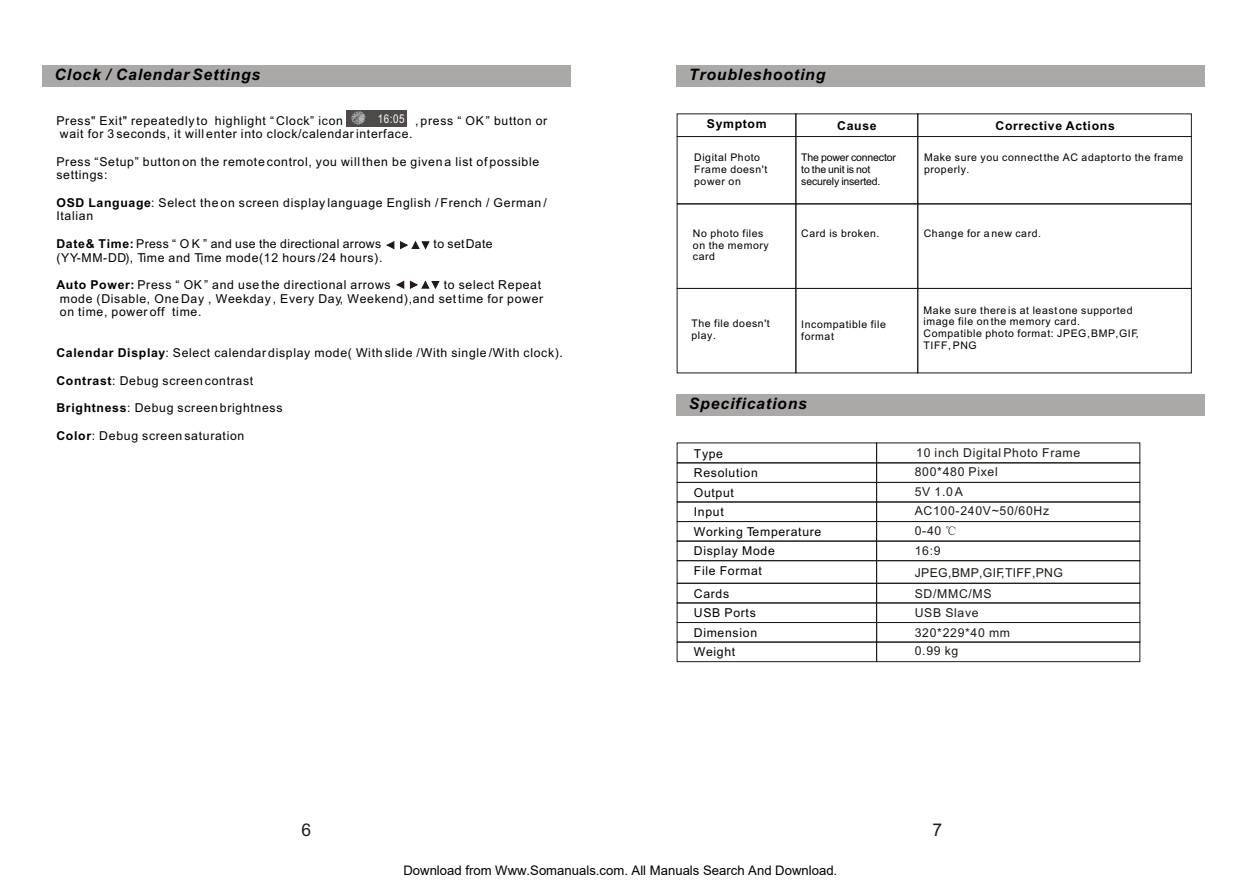
<style>
.page{position:relative;width:1241px;height:895px;background:#fff}
.page>*{position:absolute;margin:0;border:0;box-sizing:border-box;transform-origin:0 0}
.t1{font:17.5px "Arial";color:#1f1a17}
.t2{font:italic 700 15.75px "Arial";letter-spacing:.055em;color:#000}
.t3{font:13.12px "Arial";color:#000}
.t4{font:12.25px/19.6px "Arial TUR";letter-spacing:.055em;color:#000}
.t5{font:12.25px/19.6px "Arial TUR";letter-spacing:.055em;color:#1f1a17}
.t6{font:12.25px "Arial TUR";letter-spacing:.03em;color:#000}
.t7{font:12.25px/21.2px "Arial TUR";letter-spacing:.025em;color:#1f1a17}
.t8{font:700 12.25px "Arial TUR";letter-spacing:.055em;color:#000}
.t9{font:12.08px "Arial";color:#fff;scale:.81 1}
.t10{font:10.5px/11.7px "Arial TUR";letter-spacing:.055em;color:#000}
.t11{font:10.5px/11.7px "Arial TUR";letter-spacing:-.015em;color:#000}
.s1{font-weight:700}
</style>
<div class="page">
<div style="left:676px;top:65px;width:528px;height:22px;background:#aba8a8"></div>
<div style="left:796px;top:136px;width:122px;height:68px;border:1px solid #1f1a17"></div>
<div style="left:917px;top:136px;width:274px;height:68px;border:1px solid #1f1a17"></div>
<div style="left:796px;top:288px;width:122px;height:85px;border:1px solid #1f1a17"></div>
<div style="left:917px;top:288px;width:274px;height:85px;border:1px solid #1f1a17"></div>
<div style="left:677px;top:288px;width:119px;height:85px;border:1px solid #1f1a17"></div>
<div style="left:676px;top:394px;width:528px;height:21px;background:#aba8a8"></div>
<div style="left:677px;top:136px;width:119px;height:68px;border:1px solid #1f1a17"></div>
<div style="left:677px;top:482px;width:200px;height:20px;border:1px solid #1f1a17"></div>
<div style="left:677px;top:501px;width:200px;height:20px;border:1px solid #1f1a17"></div>
<div style="left:677px;top:521px;width:200px;height:20px;border:1px solid #1f1a17"></div>
<div style="left:677px;top:540px;width:200px;height:20px;border:1px solid #1f1a17"></div>
<div style="left:677px;top:560px;width:200px;height:23px;border:1px solid #1f1a17"></div>
<div style="left:677px;top:583px;width:200px;height:20px;border:1px solid #1f1a17"></div>
<div style="left:677px;top:602px;width:200px;height:20px;border:1px solid #1f1a17"></div>
<div style="left:876px;top:482px;width:264px;height:20px;border:1px solid #1f1a17"></div>
<div style="left:876px;top:501px;width:264px;height:20px;border:1px solid #1f1a17"></div>
<div style="left:876px;top:521px;width:264px;height:20px;border:1px solid #1f1a17"></div>
<div style="left:876px;top:540px;width:264px;height:20px;border:1px solid #1f1a17"></div>
<div style="left:876px;top:560px;width:264px;height:23px;border:1px solid #1f1a17"></div>
<div style="left:876px;top:583px;width:264px;height:20px;border:1px solid #1f1a17"></div>
<div style="left:876px;top:602px;width:264px;height:20px;border:1px solid #1f1a17"></div>
<svg style="left:946px;top:526px;width:9px;height:9px"></svg>
<div style="left:677px;top:442px;width:200px;height:21px;border:1px solid #1f1a17"></div>
<div style="left:876px;top:442px;width:264px;height:21px;border:1px solid #1f1a17"></div>
<div style="left:677px;top:641px;width:200px;height:20px;border:1px solid #1f1a17"></div>
<div style="left:876px;top:641px;width:264px;height:20px;border:1px solid #1f1a17"></div>
<div style="left:677px;top:622px;width:200px;height:20px;border:1px solid #1f1a17"></div>
<div style="left:876px;top:622px;width:264px;height:20px;border:1px solid #1f1a17"></div>
<div style="left:42px;top:65px;width:528px;height:21px;background:#aba8a8"></div>
<div style="left:347px;top:110px;width:60px;height:16px;background:#4f4a4a"></div>
<svg style="left:387px;top:241px;width:7px;height:8px"></svg>
<svg style="left:400px;top:241px;width:29px;height:8px"></svg>
<img style="left:351px;top:111px;width:15px;height:14px;border-radius:50%">
<svg style="left:397px;top:281px;width:7px;height:8px"></svg>
<svg style="left:410px;top:281px;width:29px;height:8px"></svg>
<div style="left:796px;top:114px;width:122px;height:23px;border:1px solid #1f1a17"></div>
<div style="left:917px;top:114px;width:274px;height:23px;border:1px solid #1f1a17"></div>
<div style="left:677px;top:114px;width:119px;height:23px;border:1px solid #1f1a17"></div>
<p class="t2" style="left:55px;top:68px;width:207px">Clock / Calendar Settings</p>
<p class="t9" style="left:378px;top:114px;width:34px">16:05</p>
<p class="t4" style="left:56px;top:111px;width:288px">Press" Exit" repeatedly to highlight “ Clock” icon</p>
<p class="t4" style="left:415px;top:111px;width:134px">, press “ OK ” button or</p>
<p class="t4" style="left:60px;top:125px;width:354px">wait for 3 seconds, it will enter into clock/calendar interface.</p>
<p class="t4" style="left:56px;top:156px;width:484px;line-height:13.7px">Press “Setup” button on the remote control, you will then be given a list of possible settings:</p>
<p class="t4" style="left:56px;top:197px;width:492px;line-height:13.7px"><span class="s1">OSD Language</span>: Select the on screen display language English / French / German /<br>Italian</p>
<p class="t6" style="left:56px;top:239px;width:326px"><span class="s1">Date&amp; Time:</span> Press “ O K ” and use the directional arrows</p>
<p class="t6" style="left:434px;top:239px;width:61px">to set Date</p>
<p class="t4" style="left:56px;top:248px;width:327px">(YY-MM-DD), Time and Time mode(12 hours /24 hours).</p>
<p class="t4" style="left:56px;top:276px;width:336px"><span class="s1">Auto Power:</span> Press “ OK ” and use the directional arrows</p>
<p class="t4" style="left:60px;top:279px;width:485px;line-height:13.7px;text-indent:384px">to select Repeat mode (Disable, One Day , Weekday , Every Day, Weekend),and set time for power on time, power off time.</p>
<p class="t4" style="left:56px;top:344px;width:508px"><span class="s1">Calendar Display</span>: Select calendar display mode( With slide /With single /With clock).</p>
<p class="t4" style="left:56px;top:372px;width:198px"><span class="s1">Contrast</span>: Debug screen contrast</p>
<p class="t4" style="left:56px;top:399px;width:228px"><span class="s1">Brightness</span>: Debug screen brightness</p>
<p class="t4" style="left:56px;top:426px;width:189px"><span class="s1">Color</span>: Debug screen saturation</p>
<p class="t2" style="left:689px;top:69px;width:138px">Troubleshooting</p>
<p class="t8" style="left:707px;top:119px;width:61px">Symptom</p>
<p class="t8" style="left:837px;top:121px;width:41px">Cause</p>
<p class="t8" style="left:995px;top:121px;width:121px">Corrective Actions</p>
<p class="t10" style="left:694px;top:152px;width:75px">Digital Photo<br>Frame doesn't power on</p>
<p class="t10" style="left:924px;top:152px;width:261px;line-height:12.2px">Make sure you connect the AC adaptor to the frame properly.</p>
<p class="t11" style="left:801px;top:152px;width:96px">The power connector to the unit is not securely inserted.</p>
<p class="t10" style="left:693px;top:228px;width:77px">No photo files on the memory card</p>
<p class="t10" style="left:691px;top:318px;width:80px">The file doesn't play.</p>
<p class="t10" style="left:801px;top:228px;width:80px">Card is broken.</p>
<p class="t10" style="left:801px;top:319px;width:86px">Incompatible file format</p>
<p class="t2" style="left:689px;top:397px;width:120px">Specifications</p>
<p class="t4" style="left:694px;top:444px;width:129px">Type<br>Resolution<br>Output<br>Input<br>Working Temperature<br>Display Mode<br>File Format</p>
<p class="t4" style="left:694px;top:584px;width:63px">Cards<br>USB Ports</p>
<p class="t10" style="left:924px;top:228px;width:119px">Change for a new card.</p>
<p class="t10" style="left:923px;top:305px;width:217px">Make sure there is at least one supported image file on the memory card.<br>Compatible photo format: JPEG, BMP,GIF,<br>TIFF, PNG</p>
<p class="t5" style="left:915px;top:443px;width:167px">10 inch Digital Photo Frame<br>800*480 Pixel<br>5V 1.0 A<br>AC100-240V~50/60Hz<br>0-40<br>16:9</p>
<p class="t7" style="left:915px;top:562px;width:150px">JPEG,BMP,GIF,TIFF,PNG<br>SD/MMC/MS</p>
<p class="t5" style="left:915px;top:604px;width:65px">USB Slave</p>
<p class="t4" style="left:694px;top:623px;width:65px">Dimension</p>
<p class="t5" style="left:915px;top:624px;width:97px;line-height:18.2px">320*229*40 mm<br>0.99 kg</p>
<p class="t4" style="left:694px;top:642px;width:43px">Weight</p>
<h1 class="t1" style="left:302px;top:823px;width:11px">6</h1>
<h1 class="t1" style="left:932px;top:823px;width:11px">7</h1>
<p class="t3" style="left:403px;top:862px;width:435px">Download from Www.Somanuals.com. All Manuals Search And Download.</p>
</div>
